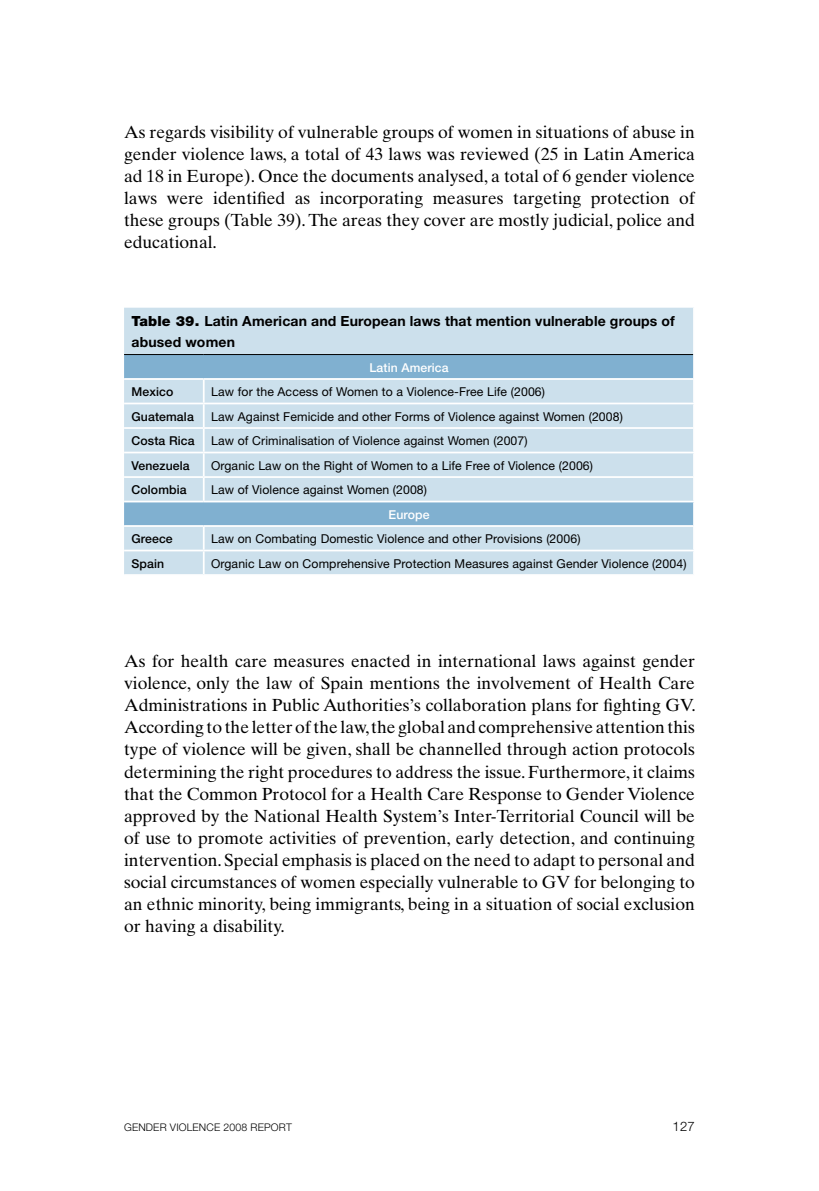
<style>
.page{position:relative;width:819px;height:1191px;background:#fff}
.page>*{position:absolute;margin:0;border:0;box-sizing:border-box;transform-origin:0 0}
.TEXTO_CONTENIDO_AFTE{font:17.5px/22.1px "Times Ten LT";color:#000;text-align:justify}
.TITULO_TABLA{font:700 14px/21px "Helvetica Neue LT";letter-spacing:.01em;color:#000}
.t1{font:300 13.12px "Helvetica Neue LT";color:#000}
.FUENTE_EN_TABLA{font:12.25px "Helvetica Neue LT";letter-spacing:.01em;color:#000}
.TEMAS-MENU_TABLAS{font:500 12.25px "Helvetica Neue LT";letter-spacing:.01em;color:#000}
.titol_2_taula{font:500 12.25px "Helvetica Neue LT";letter-spacing:.01em;color:#fff}
.t2{font:300 10.5px "Helvetica Neue LT";letter-spacing:.015em;color:#000}
.s1{font-weight:900}
</style>
<div class="page">
<div style="left:124px;top:308px;width:569px;height:266px;background:#cce0ec"></div>
<svg style="left:124px;top:355px;width:569px;height:170px;background:#b6d2e4"></svg>
<hr style="left:124px;top:354px;width:80px;height:1px;background:#000">
<hr style="left:204px;top:354px;width:489px;height:1px;background:#000">
<hr style="left:203px;top:380px;width:2px;height:22px;background:#fff">
<hr style="left:124px;top:402px;width:80px;height:2px;background:#fff">
<hr style="left:204px;top:402px;width:490px;height:2px;background:#fff">
<hr style="left:203px;top:404px;width:2px;height:23px;background:#fff">
<hr style="left:124px;top:427px;width:80px;height:2px;background:#fff">
<hr style="left:204px;top:427px;width:490px;height:2px;background:#fff">
<hr style="left:203px;top:429px;width:2px;height:22px;background:#fff">
<hr style="left:124px;top:451px;width:80px;height:2px;background:#fff">
<hr style="left:204px;top:451px;width:490px;height:2px;background:#fff">
<hr style="left:203px;top:453px;width:2px;height:23px;background:#fff">
<hr style="left:124px;top:476px;width:80px;height:2px;background:#fff">
<hr style="left:204px;top:476px;width:490px;height:2px;background:#fff">
<hr style="left:203px;top:478px;width:2px;height:23px;background:#fff">
<hr style="left:124px;top:501px;width:80px;height:1px;background:#fff">
<hr style="left:204px;top:501px;width:490px;height:1px;background:#fff">
<hr style="left:203px;top:527px;width:2px;height:22px;background:#fff">
<hr style="left:124px;top:549px;width:80px;height:2px;background:#fff">
<hr style="left:204px;top:549px;width:490px;height:2px;background:#fff">
<hr style="left:203px;top:551px;width:2px;height:23px;background:#fff">
<hr style="left:124px;top:378px;width:80px;height:2px;background:#fff">
<hr style="left:204px;top:378px;width:490px;height:2px;background:#fff">
<svg style="left:693px;top:354px;width:1px;height:198px"></svg>
<hr style="left:124px;top:525px;width:80px;height:2px;background:#fff">
<hr style="left:204px;top:525px;width:490px;height:2px;background:#fff">
<p class="TEXTO_CONTENIDO_AFTE" style="left:124px;top:121px;width:572px">As regards visibility of vulnerable groups of women in situations of abuse in gender violence laws, a total of 43 laws was reviewed (25 in Latin America ad 18 in Europe). Once the documents analysed, a total of 6 gender violence laws were identified as incorporating measures targeting protection of these groups (Table 39). The areas they cover are mostly judicial, police and educational.</p>
<p class="TITULO_TABLA" style="left:131px;top:310px;width:545px"><span class="s1">Table 39.</span> Latin American and European laws that mention vulnerable groups of abused women</p>
<p class="titol_2_taula" style="left:369px;top:360px;width:81px">Latin America</p>
<p class="TEMAS-MENU_TABLAS" style="left:131px;top:384px;width:43px">Mexico</p>
<p class="FUENTE_EN_TABLA" style="left:211px;top:384px;width:335px">Law for the Access of Women to a Violence-Free Life (2006)</p>
<p class="TEMAS-MENU_TABLAS" style="left:131px;top:409px;width:64px">Guatemala</p>
<p class="FUENTE_EN_TABLA" style="left:211px;top:409px;width:413px">Law Against Femicide and other Forms of Violence against Women (2008)</p>
<p class="TEMAS-MENU_TABLAS" style="left:131px;top:433px;width:65px">Costa Rica</p>
<p class="FUENTE_EN_TABLA" style="left:211px;top:433px;width:318px">Law of Criminalisation of Violence against Women (2007)</p>
<p class="TEMAS-MENU_TABLAS" style="left:131px;top:458px;width:60px">Venezuela</p>
<p class="FUENTE_EN_TABLA" style="left:211px;top:458px;width:383px">Organic Law on the Right of Women to a Life Free of Violence (2006)</p>
<p class="TEMAS-MENU_TABLAS" style="left:131px;top:482px;width:57px">Colombia</p>
<p class="FUENTE_EN_TABLA" style="left:211px;top:482px;width:217px">Law of Violence against Women (2008)</p>
<p class="titol_2_taula" style="left:388px;top:507px;width:43px">Europe</p>
<p class="TEMAS-MENU_TABLAS" style="left:131px;top:531px;width:43px">Greece</p>
<p class="FUENTE_EN_TABLA" style="left:211px;top:531px;width:371px">Law on Combating Domestic Violence and other Provisions (2006)</p>
<p class="TEMAS-MENU_TABLAS" style="left:131px;top:556px;width:34px">Spain</p>
<p class="FUENTE_EN_TABLA" style="left:211px;top:556px;width:477px">Organic Law on Comprehensive Protection Measures against Gender Violence (2004)</p>
<p class="TEXTO_CONTENIDO_AFTE" style="left:124px;top:650px;width:573px">As for health care measures enacted in international laws against gender violence, only the law of Spain mentions the involvement of Health Care Administrations in Public Authorities’s collaboration plans for fighting GV.<br>According to the letter of the law, the global and comprehensive attention this type of violence will be given, shall be channelled through action protocols determining the right procedures to address the issue. Furthermore, it claims that the Common Protocol for a Health Care Response to Gender Violence approved by the National Health System’s Inter-Territorial Council will be of use to promote activities of prevention, early detection, and continuing intervention. Special emphasis is placed on the need to adapt to personal and social circumstances of women especially vulnerable to GV for belonging to an ethnic minority, being immigrants, being in a situation of social exclusion or having a disability.</p>
<p class="t2" style="left:124px;top:1121px;width:169px">GENDER VIOLENCE 2008 REPORT</p>
<p class="t1" style="left:672px;top:1118px;width:24px">127</p>
</div>
